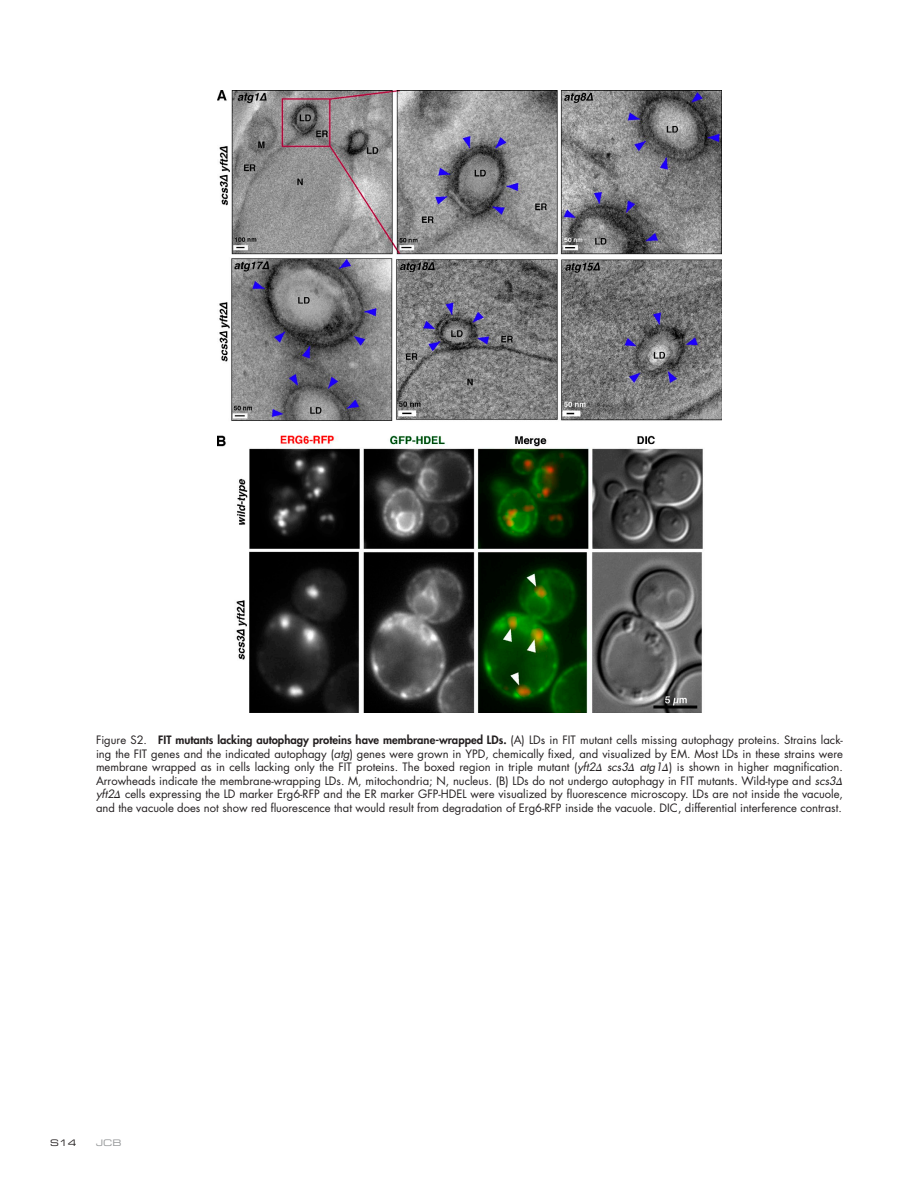
<style>
.page{position:relative;width:918px;height:1188px;background:#fff}
.page>*{position:absolute;margin:0;border:0;box-sizing:border-box;transform-origin:0 0}
.t1{font:11.25px/13.5px "Futura Std";color:#231f20;text-align:justify}
.t2{font:9px "Eurostile LT Std Ex 2";color:#231f20}
.t3{font:9px "Eurostile LT Std Ex 2";color:#949698}
.s1{font-weight:800}
.s2{font-style:italic}
.s3{font-family:"STIX General";font-style:italic}
</style>
<div class="page">
<img style="left:218px;top:90px;width:503px;height:623px">
<p class="t1" style="left:96px;top:734px;width:749px">Figure S2. <span class="s1">FIT mutants lacking autophagy proteins have membrane-wrapped LDs.</span> (A) LDs in FIT mutant cells missing autophagy proteins. Strains lack&shy;ing the FIT genes and the indicated autophagy (<span class="s2">atg</span>) genes were grown in YPD, chemically fixed, and visualized by EM. Most LDs in these strains were membrane wrapped as in cells lacking only the FIT proteins. The boxed region in triple mutant (<span class="s2">yft2</span><span class="s3">Δ</span> <span class="s2">scs3</span><span class="s3">Δ</span> <span class="s2">atg1</span><span class="s3">Δ</span>) is shown in higher magnification.<br>Arrowheads indicate the membrane-wrapping LDs. M, mitochondria; N, nucleus. (B) LDs do not undergo autophagy in FIT mutants. Wild-type and <span class="s2">scs3</span><span class="s3">Δ </span><span class="s2">yft2</span><span class="s3">Δ</span> cells expressing the LD marker Erg6-RFP and the ER marker GFP-HDEL were visualized by fluorescence microscopy. LDs are not inside the vacuole, and the vacuole does not show red fluorescence that would result from degradation of Erg6-RFP inside the vacuole. DIC, differential interference contrast.</p>
<p class="t2" style="left:50px;top:1136px;width:28px">S14</p>
<p class="t3" style="left:96px;top:1136px;width:27px">JCB</p>
</div>
